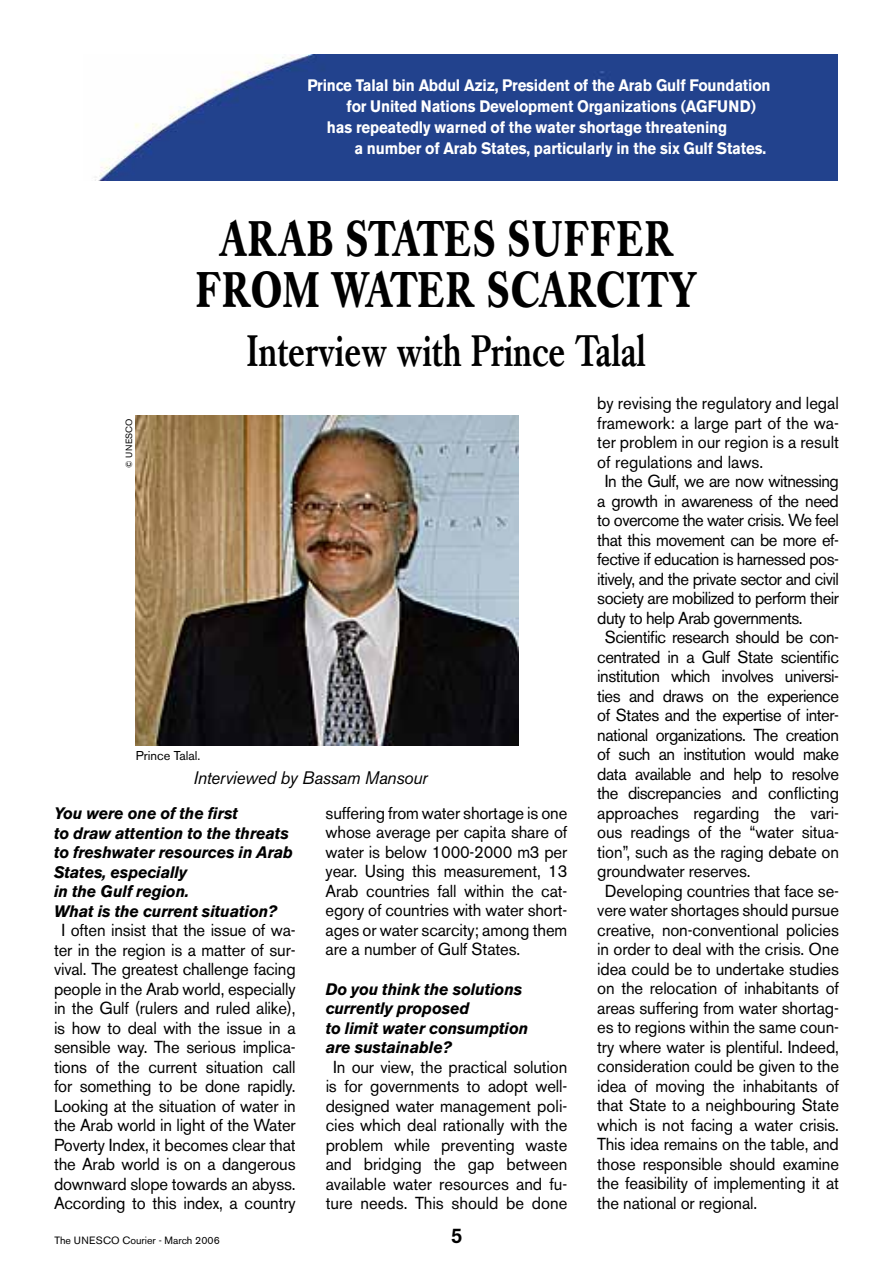
<style>
.page{position:relative;width:893px;height:1263px;background:#fff}
.page>*{position:absolute;margin:0;border:0;box-sizing:border-box;transform-origin:0 0}
.t1{font:700 49.5px/51px "Caslon Book BE";letter-spacing:.03em;color:#000;text-align:center;scale:.75 1}
.t2{font:500 43.5px "Caslon Book BE";letter-spacing:.02em;color:#000;scale:.75 1}
.t3{font:500 21px "Akzidenz Grotesk BE";color:#000;scale:.96 1}
.t4{font:italic 18px "Akzidenz Grotesk BE";letter-spacing:-.02em;color:#000;scale:.96 1}
.t5{font:17.25px/19.5px "Akzidenz Grotesk BE";letter-spacing:-.01em;color:#000;text-align:center;scale:.96 1}
.t6{font:17.25px "Akzidenz Grotesk BE";letter-spacing:-.03em;color:#000;scale:.96 1}
.t7{font:italic 700 16.5px/19.5px "Akzidenz Grotesk BE";letter-spacing:-.01em;color:#000;scale:.96 1}
.t8{font:700 16.5px/21px "Akzidenz Grotesk BE";letter-spacing:-.01em;color:#fff;scale:.91 1}
.t9{font:12.75px "Akzidenz Grotesk BE";color:#000}
.t10{font:10.5px "Akzidenz Grotesk BE";color:#000}
.t11{font:9px "Akzidenz Grotesk BE";letter-spacing:.02em;color:#000}
</style>
<div class="page">
<img style="left:95px;top:55px;width:743px;height:126px">
<img style="left:136px;top:415px;width:382px;height:330px">
<p class="t8" style="left:346px;top:75px;width:468px;text-indent:-39px">Prince Talal bin Abdul Aziz, President of the Arab Gulf Foundation for United Nations Development Organizations (AGFUND</p>
<p class="t8" style="left:751px;top:96px;width:7px">)</p>
<p class="t8" style="left:354px;top:117px;width:454px;text-indent:-27px">has repeatedly warned of the water shortage threatening<br>a number of Arab States, particularly in the six Gulf States.</p>
<h1 class="t1" style="left:196px;top:215px;width:669px">ARAB STATES SUFFER<br>FROM WATER SCARCITY</h1>
<h2 class="t2" style="left:247px;top:325px;width:533px">Interview with Prince Talal</h2>
<p class="t11" style="left:124px;top:468px;width:51px;rotate:-90deg">© UNESCO</p>
<p class="t9" style="left:136px;top:747px;width:66px">Prince Talal.</p>
<p class="t4" style="left:194px;top:767px;width:245px">Interviewed by Bassam Mansour</p>
<p class="t7" style="left:54px;top:804px;width:251px">You were one of the first<br>to draw attention to the threats to freshwater resources in Arab<br>States, especially<br>in the Gulf region.<br>What is the current situation?</p>
<p class="t5" style="left:54px;top:920px;width:253px">I often insist that the issue of wa&shy;ter in the region is a matter of sur&shy;vival. The greatest challenge facing people in the Arab world, especially in the Gulf (rulers and ruled alike), is how to deal with the issue in a sensible way. The serious implica&shy;tions of the current situation call for something to be done rapidly.<br>Looking at the situation of water in the Arab world in light of the Water Poverty Index, it becomes clear that the Arab world is on a dangerous downward slope towards an abyss.<br>According to this index, a country</p>
<p class="t5" style="left:326px;top:803px;width:253px;text-align:justify">suffering from water shortage is one whose average per capita share of water is below 1000-2000 m3 per year. Using this measurement, 13<br>Arab countries fall within the cat&shy;egory of countries with water short&shy;ages or water scarcity; among them are a number of Gulf States.</p>
<p class="t7" style="left:326px;top:979px;width:213px">Do you think the solutions currently proposed<br>to limit water consumption are sustainable?</p>
<p class="t5" style="left:326px;top:1057px;width:253px">In our view, the practical solution is for governments to adopt well&shy;designed water management poli&shy;cies which deal rationally with the problem while preventing waste and bridging the gap between available water resources and fu&shy;ture needs. This should be done</p>
<p class="t10" style="left:55px;top:1234px;width:167px">The UNESCO Courier - March 2006</p>
<p class="t3" style="left:451px;top:1223px;width:13px">5</p>
<p class="t5" style="left:597px;top:394px;width:253px">by revising the regulatory and legal</p>
<p class="t5" style="left:597px;top:413px;width:253px">framework: a large part of the wa-</p>
<p class="t5" style="left:597px;top:433px;width:253px">ter problem in our region is a result</p>
<p class="t5" style="left:597px;top:452px;width:174px">of regulations and laws.</p>
<p class="t6" style="left:605px;top:471px;width:245px">In the Gulf, we are now witnessing</p>
<p class="t6" style="left:597px;top:491px;width:253px">a growth in awareness of the need</p>
<p class="t6" style="left:597px;top:510px;width:253px">to overcome the water crisis. We feel</p>
<p class="t6" style="left:597px;top:530px;width:253px">that this movement can be more ef-</p>
<p class="t6" style="left:597px;top:549px;width:253px">fective if education is harnessed pos-</p>
<p class="t6" style="left:597px;top:569px;width:253px">itively, and the private sector and civil</p>
<p class="t6" style="left:597px;top:588px;width:253px">society are mobilized to perform their</p>
<p class="t6" style="left:597px;top:608px;width:215px">duty to help Arab governments.</p>
<p class="t6" style="left:605px;top:627px;width:245px">Scientific research should be con-</p>
<p class="t6" style="left:597px;top:647px;width:253px">centrated in a Gulf State scientific</p>
<p class="t6" style="left:597px;top:666px;width:253px">institution which involves universi-</p>
<p class="t6" style="left:597px;top:686px;width:253px">ties and draws on the experience</p>
<p class="t6" style="left:597px;top:705px;width:253px">of States and the expertise of inter-</p>
<p class="t6" style="left:597px;top:725px;width:253px">national organizations. The creation</p>
<p class="t6" style="left:597px;top:744px;width:253px">of such an institution would make</p>
<p class="t6" style="left:597px;top:764px;width:253px">data available and help to resolve</p>
<p class="t5" style="left:597px;top:784px;width:253px">the discrepancies and conflicting</p>
<p class="t5" style="left:597px;top:803px;width:253px">approaches regarding the vari-</p>
<p class="t5" style="left:597px;top:823px;width:253px">ous readings of the “water situa-</p>
<p class="t5" style="left:597px;top:842px;width:253px">tion”, such as the raging debate on</p>
<p class="t5" style="left:597px;top:862px;width:161px">groundwater reserves.</p>
<p class="t5" style="left:605px;top:881px;width:245px">Developing countries that face se-</p>
<p class="t5" style="left:597px;top:901px;width:253px">vere water shortages should pursue</p>
<p class="t5" style="left:597px;top:920px;width:253px">creative, non-conventional policies</p>
<p class="t5" style="left:597px;top:939px;width:253px">in order to deal with the crisis. One</p>
<p class="t5" style="left:597px;top:959px;width:253px">idea could be to undertake studies</p>
<p class="t5" style="left:597px;top:978px;width:253px">on the relocation of inhabitants of</p>
<p class="t5" style="left:597px;top:998px;width:253px">areas suffering from water shortag-</p>
<p class="t5" style="left:597px;top:1017px;width:253px">es to regions within the same coun-</p>
<p class="t5" style="left:597px;top:1037px;width:253px">try where water is plentiful. Indeed,</p>
<p class="t5" style="left:597px;top:1056px;width:253px">consideration could be given to the</p>
<p class="t5" style="left:597px;top:1076px;width:253px">idea of moving the inhabitants of</p>
<p class="t5" style="left:597px;top:1095px;width:253px">that State to a neighbouring State</p>
<p class="t5" style="left:597px;top:1115px;width:253px">which is not facing a water crisis.</p>
<p class="t5" style="left:597px;top:1134px;width:253px">This idea remains on the table, and</p>
<p class="t5" style="left:597px;top:1154px;width:253px">those responsible should examine</p>
<p class="t5" style="left:597px;top:1173px;width:253px">the feasibility of implementing it at</p>
<p class="t5" style="left:597px;top:1193px;width:168px">the national or regional.</p>
</div>
